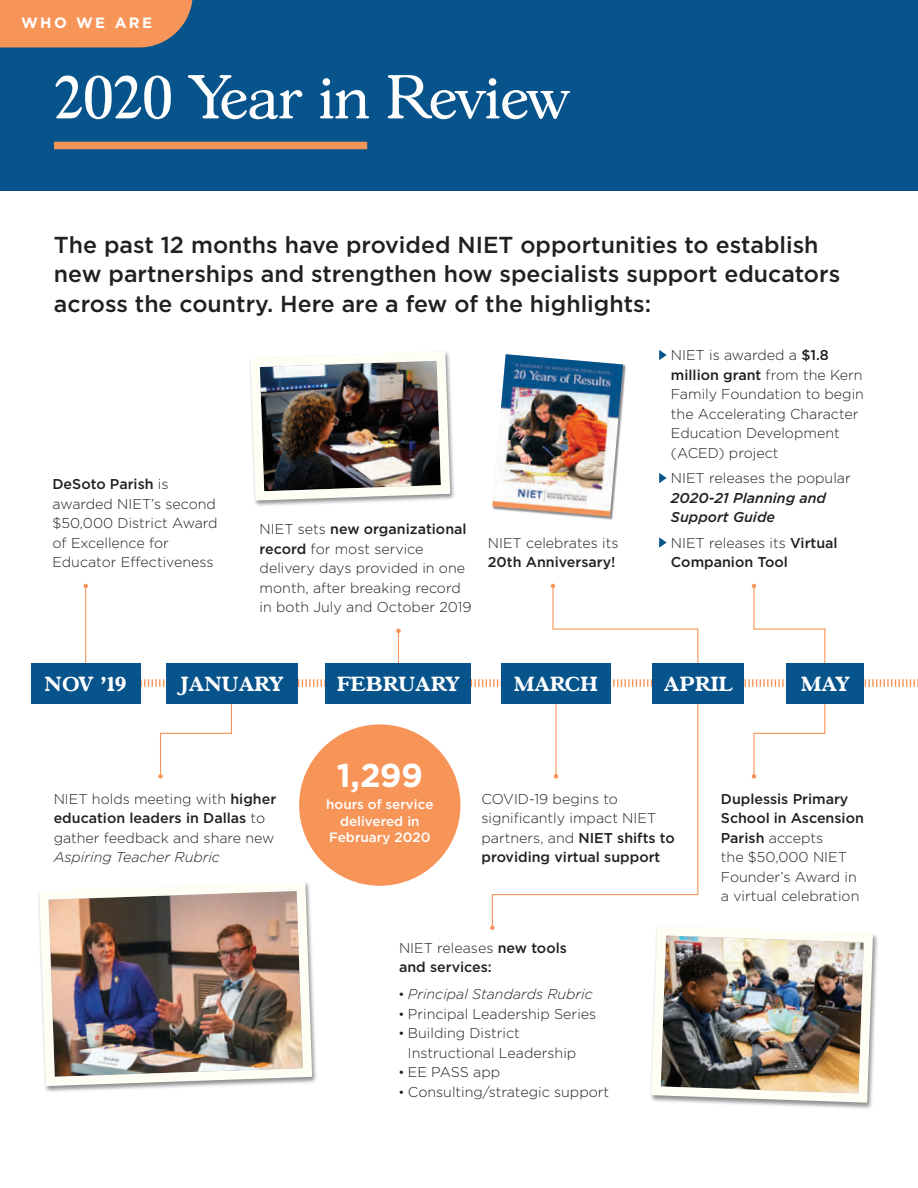
<style>
.page{position:relative;width:918px;height:1188px;background:#fff}
.page>*{position:absolute;margin:0;border:0;box-sizing:border-box;transform-origin:0 0}
.t1{font:60px "Gascogne";color:#fff}
.t2{font:700 33px "Gotham";color:#fff}
.t3{font:500 23.1px/29.7px "Gotham";color:#231f20}
.t4{font:700 19.5px "Gascogne";letter-spacing:.06em;color:#fff}
.t5{font:700 15px "Gotham";letter-spacing:.16em;color:#fff}
.t6{font:300 14.25px/19.5px "Gotham";color:#231f20}
.t7{font:500 14.25px/19.5px "Gotham";color:#231f20}
.t8{font:italic 500 14.25px/19.5px "Gotham";color:#231f20}
.t9{font:italic 300 14.25px "Gotham";color:#231f20}
.t10{font:500 13.5px/16.5px "Gotham";color:#fff;text-align:center}
.s1{font-weight:500}
.s2{font-weight:300;font-style:normal}
.s3{font-weight:300}
.s4{font-style:italic}
.s5{font-family:"Poppins";font-style:normal}
.s6{font-family:"Poppins"}
</style>
<div class="page">
<div style="left:299px;top:724px;width:161px;height:162px;background:#f79559;border-radius:50%"></div>
<svg style="left:752px;top:695px;width:74px;height:84px"></svg>
<svg style="left:158px;top:704px;width:74px;height:75px"></svg>
<div style="left:0;top:0;width:918px;height:191px;background:#07538b"></div>
<svg style="left:140px;top:678px;width:778px;height:10px"></svg>
<svg style="left:659px;top:350px;width:8px;height:10px"></svg>
<svg style="left:659px;top:473px;width:8px;height:10px"></svg>
<svg style="left:659px;top:537px;width:8px;height:11px"></svg>
<hr style="left:85px;top:586px;width:1px;height:80px;background:#f79559">
<svg style="left:83px;top:584px;width:5px;height:4px"></svg>
<img style="left:38px;top:882px;width:278px;height:209px">
<hr style="left:398px;top:631px;width:1px;height:35px;background:#f79559">
<svg style="left:396px;top:629px;width:5px;height:4px"></svg>
<svg style="left:551px;top:584px;width:148px;height:83px"></svg>
<svg style="left:752px;top:584px;width:74px;height:83px"></svg>
<svg style="left:491px;top:699px;width:208px;height:227px"></svg>
<svg style="left:490px;top:926px;width:5px;height:4px"></svg>
<div style="left:493px;top:355px;width:133px;height:165px;background:#231f20;opacity:.5"></div>
<img style="left:492px;top:354px;width:131px;height:162px">
<div style="left:649px;top:925px;width:230px;height:185px;background:#231f20;opacity:.5"></div>
<img style="left:647px;top:922px;width:231px;height:185px">
<img style="left:250px;top:352px;width:204px;height:153px">
<div style="left:54px;top:142px;width:313px;height:7px;background:#f79559"></div>
<div style="left:787px;top:663px;width:77px;height:41px;background:#07538b"></div>
<div style="left:653px;top:663px;width:91px;height:41px;background:#07538b"></div>
<div style="left:501px;top:663px;width:109px;height:41px;background:#07538b"></div>
<div style="left:326px;top:663px;width:145px;height:41px;background:#07538b"></div>
<div style="left:31px;top:663px;width:109px;height:41px;background:#07538b"></div>
<div style="left:166px;top:663px;width:132px;height:41px;background:#07538b"></div>
<svg style="left:0;top:0;width:193px;height:47px;background:#e6905c"></svg>
<p class="t5" style="left:21px;top:14px;width:133px">WHO WE ARE</p>
<p class="t1" style="left:54px;top:58px;width:517px">2020 Year in Review</p>
<p class="t3" style="left:54px;top:229px;width:788px">The past 12 months have provided NIET opportunities to establish new partnerships and strengthen how specialists support educators across the country. Here are a few of the highlights:</p>
<p class="t6" style="left:671px;top:345px;width:195px">NIET is awarded a <span class="s1">$1.8 million grant</span> from the Kern<br>Family Foundation to begin the Accelerating Character<br>Education Development (ACED) project</p>
<p class="t8" style="left:671px;top:468px;width:181px"><span class="s2">NIET releases the popular<br></span>2020-21 Planning and<br>Support Guide</p>
<p class="t7" style="left:671px;top:533px;width:168px"><span class="s3">NIET releases its</span> Virtual<br>Companion Tool</p>
<p class="t6" style="left:52px;top:474px;width:167px"><span class="s1">DeSoto Parish</span> is awarded NIET’s second $50,000 District Award of Excellence for<br>Educator Effectiveness</p>
<p class="t6" style="left:260px;top:519px;width:214px">NIET sets <span class="s1">new organizational record</span> for most service delivery days provided in one month, after breaking record in both July and October 2019</p>
<p class="t6" style="left:488px;top:533px;width:132px">NIET celebrates its<br><span class="s1">20th Anniversary!</span></p>
<p class="t4" style="left:45px;top:670px;width:82px">NOV ’19</p>
<p class="t4" style="left:181px;top:670px;width:103px">JANUARY</p>
<p class="t4" style="left:337px;top:670px;width:124px">FEBRUARY</p>
<p class="t4" style="left:514px;top:670px;width:85px">MARCH</p>
<p class="t4" style="left:665px;top:670px;width:69px">APRIL</p>
<p class="t4" style="left:802px;top:670px;width:49px">MAY</p>
<p class="t6" style="left:54px;top:789px;width:224px">NIET holds meeting with <span class="s1">higher education leaders in Dallas</span> to gather feedback and share new<br><span class="s4">Aspiring Teacher Rubric</span></p>
<p class="t2" style="left:337px;top:756px;width:88px">1,299</p>
<p class="t10" style="left:326px;top:796px;width:109px">hours of service delivered in<br>February 2020</p>
<p class="t6" style="left:482px;top:789px;width:195px">COVID-19 begins to significantly impact NIET partners, and <span class="s1">NIET shifts to providing virtual support</span></p>
<p class="t7" style="left:399px;top:938px;width:169px"><span class="s3">NIET releases</span> new tools and services:</p>
<p class="t9" style="left:399px;top:987px;width:195px"><span class="s5">•</span> Principal Standards Rubric</p>
<p class="t6" style="left:399px;top:1004px;width:199px"><span class="s6">•</span> Principal Leadership Series</p>
<p class="t6" style="left:408px;top:1023px;width:170px;text-indent:-9px"><span class="s6">•</span> Building District<br>Instructional Leadership</p>
<p class="t6" style="left:399px;top:1062px;width:103px"><span class="s6">•</span> EE PASS app</p>
<p class="t6" style="left:399px;top:1082px;width:212px"><span class="s6">•</span> Consulting/strategic support</p>
<p class="t6" style="left:721px;top:789px;width:144px"><span class="s1">Duplessis Primary<br>School in Ascension<br>Parish</span> accepts<br>the $50,000 NIET<br>Founder’s Award in a virtual celebration</p>
</div>
